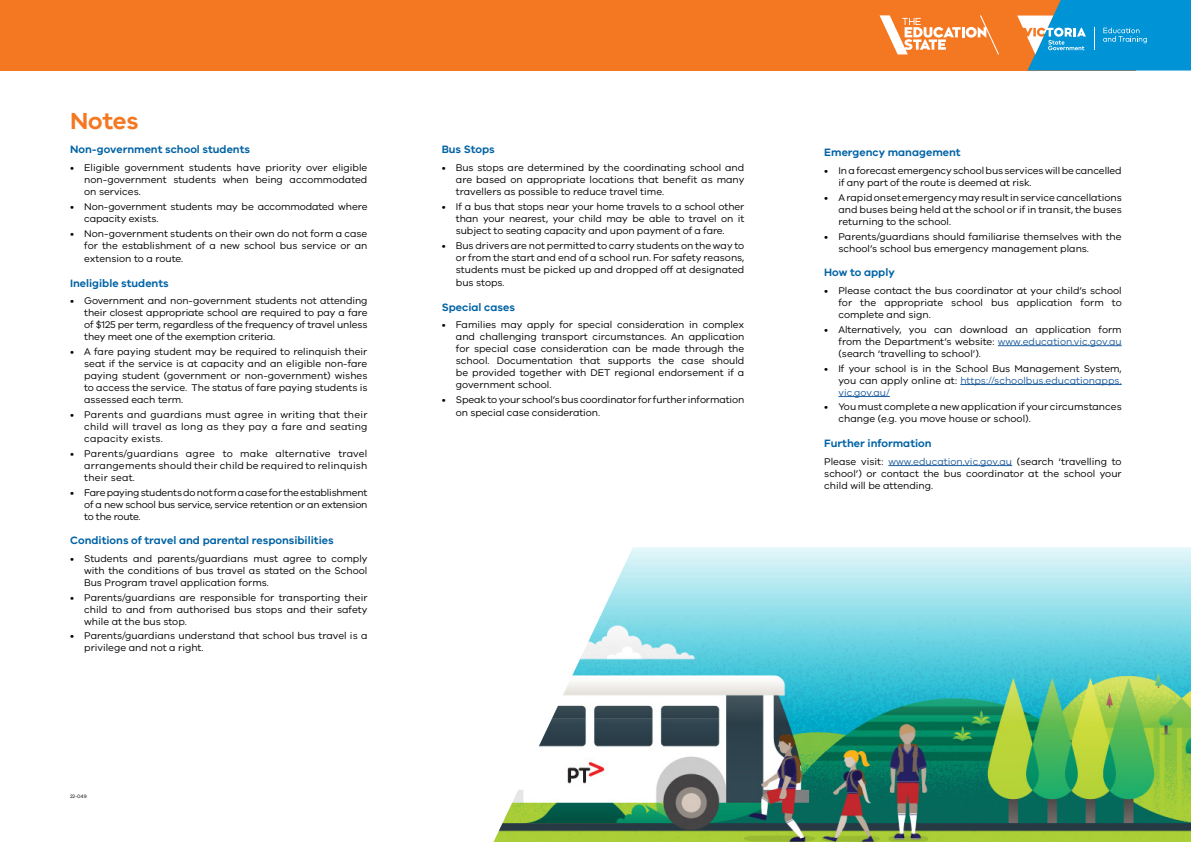
<style>
.page{position:relative;width:1191px;height:842px;background:#fff}
.page>*{position:absolute;margin:0;border:0;box-sizing:border-box;transform-origin:0 0}
.H1_Orange{font:600 24px "VIC";color:#f47721}
.H3_Navy{font:600 11px "VIC";color:#0063a5}
.Body{font:10px/12px "VIC";color:#000;text-align:justify}
.Body-2{font:5px "VIC";color:#000}
.s1{color:#215e9e}
</style>
<div class="page">
<hr style="left:998px;top:345px;width:123px;height:1px;background:#215e9e">
<hr style="left:960px;top:384px;width:161px;height:1px;background:#215e9e">
<hr style="left:838px;top:396px;width:52px;height:1px;background:#215e9e">
<hr style="left:888px;top:465px;width:124px;height:1px;background:#215e9e">
<div style="left:0;top:0;width:1135px;height:71px;background:#f47721"></div>
<svg style="left:1017px;top:0;width:174px;height:71px;background:#3198c4"></svg>
<svg style="left:879px;top:15px;width:120px;height:39px"></svg>
<img style="left:493px;top:547px;width:698px;height:295px">
<p class="H1_Orange" style="left:70px;top:106px;width:70px">Notes</p>
<p class="H3_Navy" style="left:70px;top:143px;width:181px">Non-government school students</p>
<p class="Body" style="left:84px;top:161px;width:285px;text-indent:-14px">• Eligible government students have priority over eligible non-government students when being accommodated on services.</p>
<p class="Body" style="left:84px;top:200px;width:285px;text-indent:-14px">• Non-government students may be accommodated where capacity exists.</p>
<p class="Body" style="left:70px;top:227px;width:299px;text-align:right">• Non-government students on their own do not form a case for the establishment of a new school bus service or an</p>
<p class="Body" style="left:84px;top:252px;width:101px">extension to a route.</p>
<p class="H3_Navy" style="left:70px;top:276px;width:100px">Ineligible students</p>
<p class="Body" style="left:84px;top:294px;width:285px;text-indent:-14px">• Government and non-government students not attending their closest appropriate school are required to pay a fare of $125 per term, regardless of the frequency of travel unless they meet one of the exemption criteria.</p>
<p class="Body" style="left:84px;top:345px;width:285px;text-indent:-14px">• A fare paying student may be required to relinquish their seat if the service is at capacity and an eligible non-fare paying student (government or non-government) wishes to access the service. The status of fare paying students is assessed each term.</p>
<p class="Body" style="left:84px;top:408px;width:285px;text-indent:-14px">• Parents and guardians must agree in writing that their child will travel as long as they pay a fare and seating capacity exists.</p>
<p class="Body" style="left:84px;top:447px;width:285px;text-indent:-14px">• Parents/guardians agree to make alternative travel arrangements should their child be required to relinquish their seat.</p>
<p class="Body" style="left:84px;top:486px;width:285px;text-indent:-14px">• Fare paying students do not form a case for the establishment of a new school bus service, service retention or an extension to the route.</p>
<p class="H3_Navy" style="left:70px;top:534px;width:265px">Conditions of travel and parental responsibilities</p>
<p class="Body" style="left:84px;top:552px;width:285px;text-indent:-14px">• Students and parents/guardians must agree to comply with the conditions of bus travel as stated on the School Bus Program travel application forms.</p>
<p class="Body" style="left:84px;top:591px;width:285px;text-indent:-14px">• Parents/guardians are responsible for transporting their child to and from authorised bus stops and their safety while at the bus stop.</p>
<p class="Body" style="left:84px;top:630px;width:285px;text-indent:-14px">• Parents/guardians understand that school bus travel is a privilege and not a right.</p>
<p class="Body-2" style="left:70px;top:793px;width:18px">22-049</p>
<p class="H3_Navy" style="left:442px;top:143px;width:54px">Bus Stops</p>
<p class="Body" style="left:456px;top:161px;width:290px;text-indent:-14px">• Bus stops are determined by the coordinating school and are based on appropriate locations that benefit as many travellers as possible to reduce travel time.</p>
<p class="Body" style="left:456px;top:200px;width:290px;text-indent:-14px">• If a bus that stops near your home travels to a school other than your nearest, your child may be able to travel on it subject to seating capacity and upon payment of a fare.</p>
<p class="Body" style="left:456px;top:239px;width:290px;text-indent:-14px">• Bus drivers are not permitted to carry students on the way to or from the start and end of a school run. For safety reasons, students must be picked up and dropped off at designated</p>
<p class="Body" style="left:456px;top:276px;width:50px">bus stops.</p>
<p class="H3_Navy" style="left:442px;top:300px;width:75px">Special cases</p>
<p class="Body" style="left:456px;top:318px;width:290px;text-indent:-14px">• Families may apply for special consideration in complex and challenging transport circumstances. An application for special case consideration can be made through the school. Documentation that supports the case should be provided together with DET regional endorsement if a government school.</p>
<p class="Body" style="left:456px;top:393px;width:290px;line-height:13.2px;text-indent:-14px">• Speak to your school’s bus coordinator for further information on special case consideration.</p>
<p class="H3_Navy" style="left:824px;top:146px;width:138px">Emergency management</p>
<p class="Body" style="left:838px;top:164px;width:285px;text-indent:-14px">• In a forecast emergency school bus services will be cancelled if any part of the route is deemed at risk.</p>
<p class="Body" style="left:838px;top:191px;width:285px;text-indent:-14px">• A rapid onset emergency may result in service cancellations and buses being held at the school or if in transit, the buses returning to the school.</p>
<p class="Body" style="left:838px;top:230px;width:285px;text-indent:-14px">• Parents/guardians should familiarise themselves with the school’s school bus emergency management plans.</p>
<p class="H3_Navy" style="left:824px;top:266px;width:72px">How to apply</p>
<p class="Body" style="left:838px;top:284px;width:285px;text-indent:-14px">• Please contact the bus coordinator at your child’s school for the appropriate school bus application form to complete and sign.</p>
<p class="Body" style="left:838px;top:323px;width:285px;text-indent:-14px">• Alternatively, you can download an application form from the Department’s website: <span class="s1">www.education.vic.gov.au </span>(search ‘travelling to school’).</p>
<p class="Body" style="left:838px;top:362px;width:285px;text-indent:-14px">• If your school is in the School Bus Management System, you can apply online at: <span class="s1">https://schoolbus.educationapps. vic.gov.au/</span></p>
<p class="Body" style="left:838px;top:401px;width:285px;text-indent:-14px">• You must complete a new application if your circumstances change (e.g. you move house or school).</p>
<p class="H3_Navy" style="left:824px;top:436px;width:109px">Further information</p>
<p class="Body" style="left:824px;top:455px;width:299px">Please visit: <span class="s1">www.education.vic.gov.au</span> (search ‘travelling to school’) or contact the bus coordinator at the school your child will be attending.</p>
</div>
